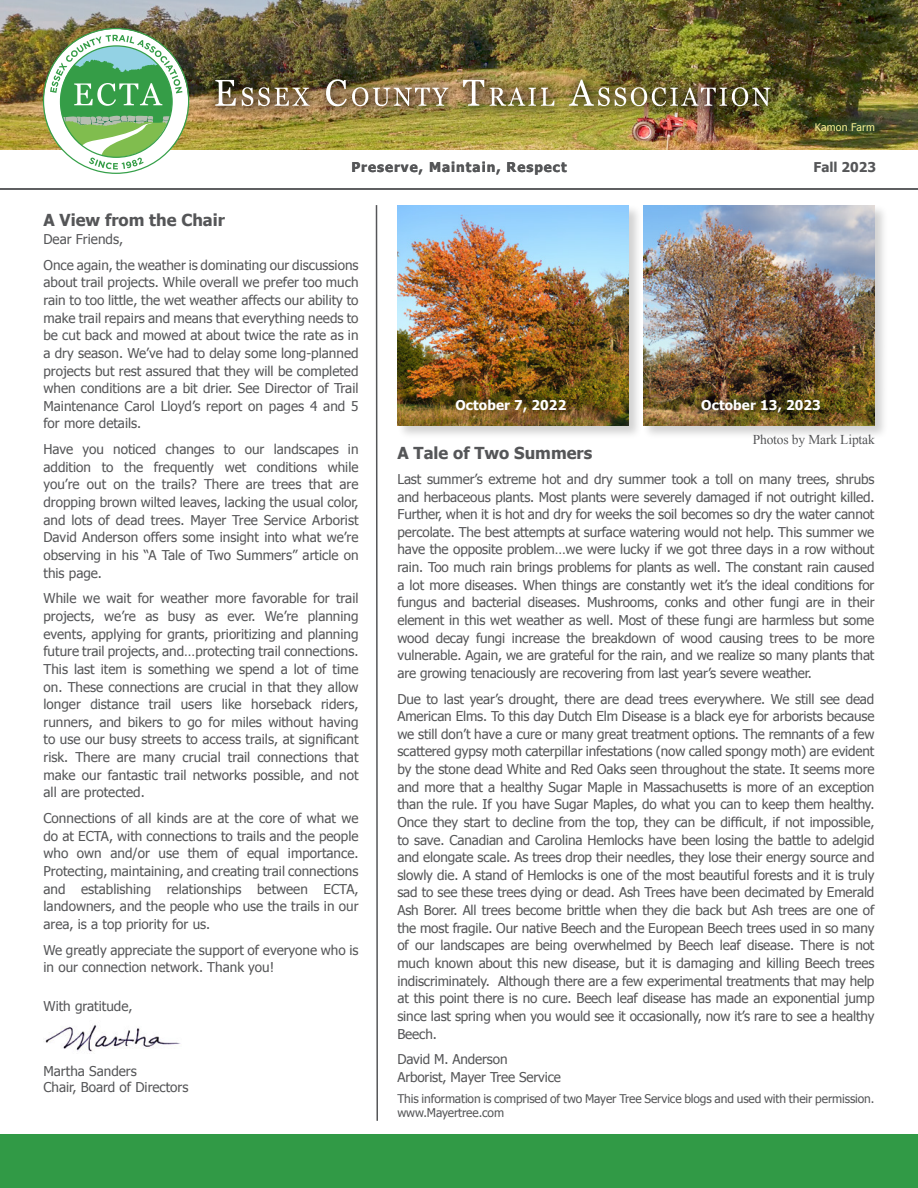
<style>
.page{position:relative;width:918px;height:1188px;background:#fff}
.page>*{position:absolute;margin:0;border:0;box-sizing:border-box;transform-origin:0 0}
.t1{font:700 16.5px "Tahoma";color:#555658}
.t2{font:13.5px/17.7px "Tahoma";color:#555658;text-align:justify}
.t3{font:700 13.5px "Tahoma";letter-spacing:.01em;color:#fff}
.t4{font:700 13.5px "Tahoma";letter-spacing:.075em;color:#555658}
.t5{font:13.5px "Times New Roman";letter-spacing:-.01em;color:#555658}
.t6{font:700 13.5px "Tahoma";color:#555658}
.t7{font:12px/13.5px "Tahoma";letter-spacing:-.01em;color:#555658}
.t8{font:10.5px "Tahoma";letter-spacing:.02em;color:#fbf395}
</style>
<div class="page">
<img style="left:45px;top:1024px;width:136px;height:28px">
<svg style="left:375px;top:205px;width:3px;height:916px"></svg>
<div style="left:396px;top:204px;width:247px;height:236px;background:#000;opacity:.18"></div>
<img style="left:397px;top:205px;width:232px;height:221px">
<div style="left:642px;top:204px;width:247px;height:236px;background:#000;opacity:.18"></div>
<img style="left:643px;top:205px;width:231px;height:221px">
<div style="left:448px;top:393px;width:125px;height:27px;background:#000;opacity:.41"></div>
<div style="left:694px;top:393px;width:134px;height:27px;background:#000;opacity:.41"></div>
<img style="left:0;top:0;width:918px;height:149px">
<div style="left:0;top:1134px;width:918px;height:54px;background:#319a46"></div>
<hr style="left:0;top:188px;width:918px;height:2px;background:#555658">
<div style="left:200px;top:63px;width:589px;height:63px;background:#000;opacity:.88"></div>
<img style="left:206px;top:70px;width:578px;height:50px">
<svg style="left:215px;top:80px;width:21px;height:26px"></svg>
<svg style="left:242px;top:87px;width:68px;height:19px"></svg>
<svg style="left:326px;top:79px;width:122px;height:27px;background:#9d8867"></svg>
<svg style="left:463px;top:80px;width:21px;height:26px"></svg>
<svg style="left:490px;top:87px;width:65px;height:19px"></svg>
<img style="left:569px;top:80px;width:201px;height:26px">
<div style="left:803px;top:111px;width:83px;height:32px;background:#199143;opacity:.75"></div>
<div style="left:44px;top:29px;width:144px;height:144px;background:#fff;border-radius:50%"></div>
<svg style="left:50px;top:35px;width:132px;height:134px"></svg>
<p class="t8" style="left:815px;top:123px;width:62px">Kamon Farm</p>
<p class="t4" style="left:351px;top:161px;width:217px">Preserve, Maintain, Respect</p>
<p class="t6" style="left:814px;top:162px;width:64px">Fall 2023</p>
<p class="t1" style="left:44px;top:214px;width:183px">A View from the Chair</p>
<p class="t2" style="left:44px;top:227px;width:317px;line-height:25.8px">Dear Friends,<br>Once again, the weather is dominating our discussions</p>
<p class="t2" style="left:44px;top:275px;width:317px">about trail projects. While overall we prefer too much rain to too little, the wet weather affects our ability to make trail repairs and means that everything needs to be cut back and mowed at about twice the rate as in a dry season. We’ve had to delay some long-planned projects but rest assured that they will be completed when conditions are a bit drier. See Director of Trail Maintenance Carol Lloyd’s report on pages 4 and 5 for more details.</p>
<p class="t2" style="left:44px;top:442px;width:317px">Have you noticed changes to our landscapes in addition to the frequently wet conditions while you’re out on the trails? There are trees that are dropping brown wilted leaves, lacking the usual color, and lots of dead trees. Mayer Tree Service Arborist David Anderson offers some insight into what we’re observing in his “A Tale of Two Summers” article on this page.</p>
<p class="t2" style="left:44px;top:591px;width:317px">While we wait for weather more favorable for trail projects, we’re as busy as ever. We’re planning events, applying for grants, prioritizing and planning future trail projects, and…protecting trail connections.<br>This last item is something we spend a lot of time on. These connections are crucial in that they allow longer distance trail users like horseback riders, runners, and bikers to go for miles without having to use our busy streets to access trails, at significant risk. There are many crucial trail connections that make our fantastic trail networks possible, and not all are protected.</p>
<p class="t2" style="left:44px;top:810px;width:317px">Connections of all kinds are at the core of what we do at ECTA, with connections to trails and the people who own and/or use them of equal importance.<br>Protecting, maintaining, and creating trail connections and establishing relationships between ECTA, landowners, and the people who use the trails in our area, is a top priority for us.</p>
<p class="t2" style="left:44px;top:942px;width:317px">We greatly appreciate the support of everyone who is in our connection network. Thank you!</p>
<p class="t2" style="left:44px;top:999px;width:91px">With gratitude,</p>
<p class="t2" style="left:44px;top:1064px;width:147px;line-height:16.5px">Martha Sanders<br>Chair, Board of Directors</p>
<p class="t3" style="left:455px;top:400px;width:112px">October 7, 2022</p>
<p class="t3" style="left:701px;top:400px;width:121px">October 13, 2023</p>
<p class="t5" style="left:753px;top:435px;width:124px">Photos by Mark Liptak</p>
<p class="t1" style="left:397px;top:447px;width:196px">A Tale of Two Summers</p>
<p class="t2" style="left:397px;top:471px;width:479px">Last summer’s extreme hot and dry summer took a toll on many trees, shrubs and herbaceous plants. Most plants were severely damaged if not outright killed.<br>Further, when it is hot and dry for weeks the soil becomes so dry the water cannot percolate. The best attempts at surface watering would not help. This summer we have the opposite problem…we were lucky if we got three days in a row without rain. Too much rain brings problems for plants as well. The constant rain caused a lot more diseases. When things are constantly wet it’s the ideal conditions for fungus and bacterial diseases. Mushrooms, conks and other fungi are in their element in this wet weather as well. Most of these fungi are harmless but some wood decay fungi increase the breakdown of wood causing trees to be more vulnerable. Again, we are grateful for the rain, and we realize so many plants that are growing tenaciously are recovering from last year’s severe weather.</p>
<p class="t2" style="left:397px;top:691px;width:479px">Due to last year’s drought, there are dead trees everywhere. We still see dead American Elms. To this day Dutch Elm Disease is a black eye for arborists because we still don’t have a cure or many great treatment options. The remnants of a few scattered gypsy moth caterpillar infestations (now called spongy moth) are evident by the stone dead White and Red Oaks seen throughout the state. It seems more and more that a healthy Sugar Maple in Massachusetts is more of an exception than the rule. If you have Sugar Maples, do what you can to keep them healthy.<br>Once they start to decline from the top, they can be difficult, if not impossible, to save. Canadian and Carolina Hemlocks have been losing the battle to adelgid and elongate scale. As trees drop their needles, they lose their energy source and slowly die. A stand of Hemlocks is one of the most beautiful forests and it is truly sad to see these trees dying or dead. Ash Trees have been decimated by Emerald Ash Borer. All trees become brittle when they die back but Ash trees are one of the most fragile. Our native Beech and the European Beech trees used in so many of our landscapes are being overwhelmed by Beech leaf disease. There is not much known about this new disease, but it is damaging and killing Beech trees indiscriminately. Although there are a few experimental treatments that may help at this point there is no cure. Beech leaf disease has made an exponential jump since last spring when you would see it occasionally, now it’s rare to see a healthy Beech.</p>
<p class="t2" style="left:397px;top:1052px;width:165px">David M. Anderson<br>Arborist, Mayer Tree Service</p>
<p class="t7" style="left:397px;top:1093px;width:479px">This information is comprised of two Mayer Tree Service blogs and used with their permission. www.Mayertree.com</p>
</div>
